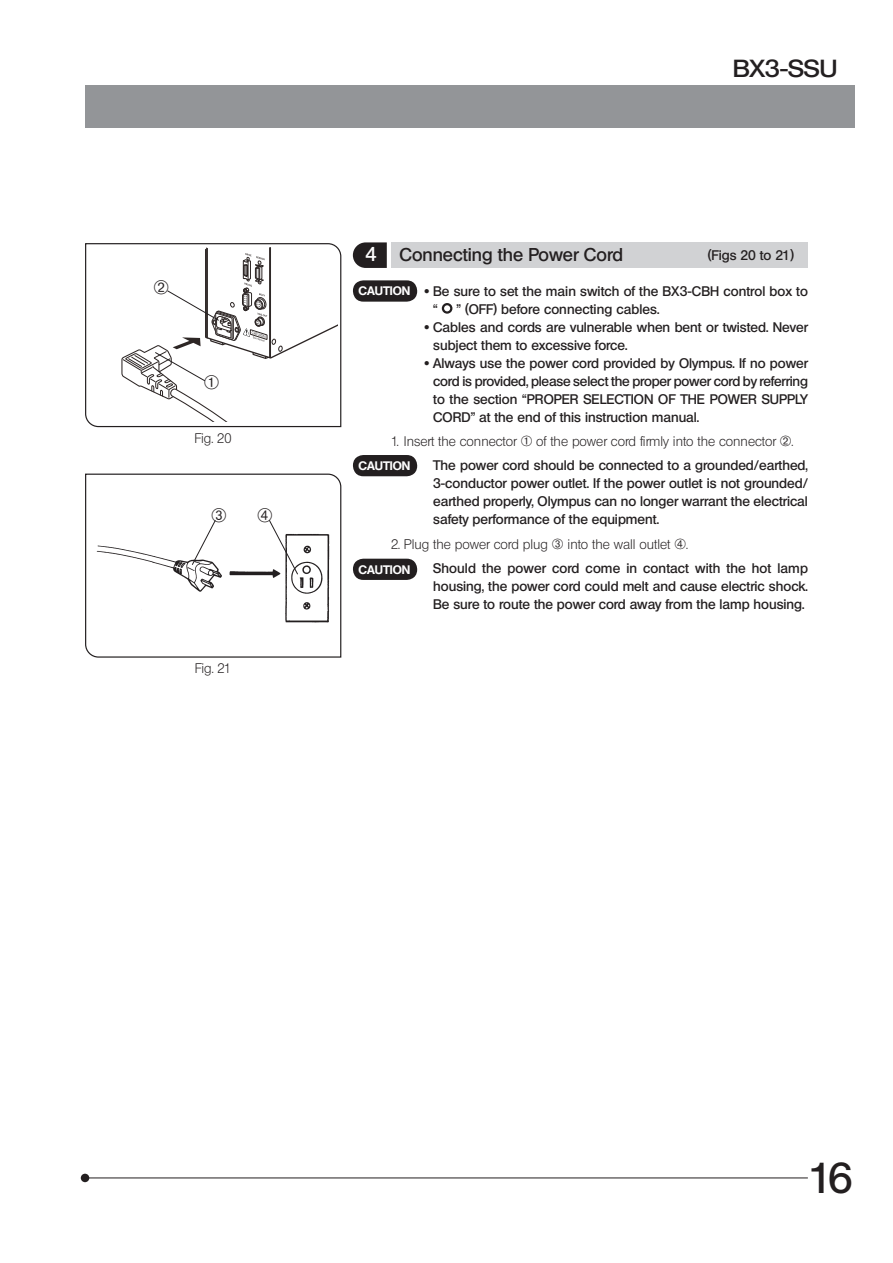
<style>
.page{position:relative;width:893px;height:1263px;background:#fff}
.page>*{position:absolute;margin:0;border:0;box-sizing:border-box;transform-origin:0 0}
.t1{font:42px "Olympus Leicht Halbfett";color:#231f20}
.t2{font:24px "Olympus Leicht Halbfett";letter-spacing:-.02em;color:#231f20;scale:1.1 1}
.t3{font:19.5px "Olympus Leicht Halbfett";color:#fff}
.t4{font:18px "Olympus Leicht Halbfett";color:#231f20}
.t5{font:13.5px/18px "Olympus Leicht Halbfett";color:#231f20;text-align:justify}
.t6{font:13.5px "Olympus Leicht Normal";color:#231f20}
.t7{font:12px "Olympus Fett Normal";color:#fff}
</style>
<div class="page">
<div style="left:81px;top:1174px;width:8px;height:8px;background:#231f20;border-radius:50%"></div>
<hr style="left:85px;top:1177px;width:723px;height:1px;background:#231f20">
<div style="left:85px;top:85px;width:770px;height:43px;background:#939598"></div>
<svg style="left:85px;top:473px;width:257px;height:185px"></svg>
<svg style="left:85px;top:243px;width:257px;height:185px"></svg>
<svg style="left:353px;top:242px;width:34px;height:26px"></svg>
<div style="left:391px;top:242px;width:417px;height:26px;background:#d1d2d4"></div>
<div style="left:353px;top:280px;width:64px;height:22px;background:#231f20;border-radius:11px"></div>
<div style="left:353px;top:455px;width:64px;height:21px;background:#231f20;border-radius:11px"></div>
<div style="left:353px;top:559px;width:64px;height:21px;background:#231f20;border-radius:11px"></div>
<div style="left:442px;top:303px;width:10px;height:11px;border:2px solid #231f20;border-radius:50%"></div>
<hr style="left:270px;top:247px;width:1px;height:111px;background:#2d2625">
<img style="left:96px;top:534px;width:234px;height:88px">
<svg style="left:121px;top:248px;width:217px;height:174px"></svg>
<svg style="left:191px;top:508px;width:108px;height:67px"></svg>
<p class="t6" style="left:195px;top:433px;width:38px">Fig. 20</p>
<p class="t6" style="left:195px;top:664px;width:38px">Fig. 21</p>
<h2 class="t2" style="left:733px;top:59px;width:97px">BX3-SSU</h2>
<h3 class="t3" style="left:366px;top:247px;width:13px">4</h3>
<h3 class="t4" style="left:399px;top:248px;width:225px">Connecting the Power Cord</h3>
<p class="t5" style="left:708px;top:247px;width:88px">(Figs 20 to 21)</p>
<p class="t5" style="left:433px;top:283px;width:376px;text-indent:-9px">· Be sure to set the main switch of the BX3-CBH control box to “</p>
<p class="t7" style="left:358px;top:284px;width:53px">CAUTION</p>
<p class="t5" style="left:456px;top:301px;width:204px">” (OFF) before connecting cables.</p>
<p class="t5" style="left:424px;top:319px;width:385px">· Cables and cords are vulnerable when bent or twisted. Never</p>
<p class="t5" style="left:433px;top:337px;width:196px">subject them to excessive force.</p>
<p class="t5" style="left:424px;top:355px;width:385px">· Always use the power cord provided by Olympus. If no power</p>
<p class="t5" style="left:433px;top:373px;width:376px">cord is provided, please select the proper power cord by referring</p>
<p class="t5" style="left:433px;top:391px;width:376px">to the section “PROPER SELECTION OF THE POWER SUPPLY</p>
<p class="t5" style="left:433px;top:409px;width:268px">CORD” at the end of this instruction manual.</p>
<p class="t6" style="left:391px;top:436px;width:127px">1. Insert the connector</p>
<p class="t6" style="left:536px;top:436px;width:259px">of the power cord firmly into the connector .</p>
<p class="t5" style="left:433px;top:458px;width:376px">The power cord should be connected to a grounded/earthed, 3-conductor power outlet. If the power outlet is not grounded/ earthed properly, Olympus can no longer warrant the electrical safety performance of the equipment.</p>
<p class="t6" style="left:391px;top:539px;width:298px">2. Plug the power cord plug ✓ into the wall outlet ✔.</p>
<p class="t5" style="left:433px;top:560px;width:376px">Should the power cord come in contact with the hot lamp housing, the power cord could melt and cause electric shock.<br>Be sure to route the power cord away from the lamp housing.</p>
<p class="t7" style="left:358px;top:459px;width:53px">CAUTION</p>
<p class="t7" style="left:358px;top:562px;width:53px">CAUTION</p>
<h1 class="t1" style="left:809px;top:1161px;width:45px">16</h1>
</div>
